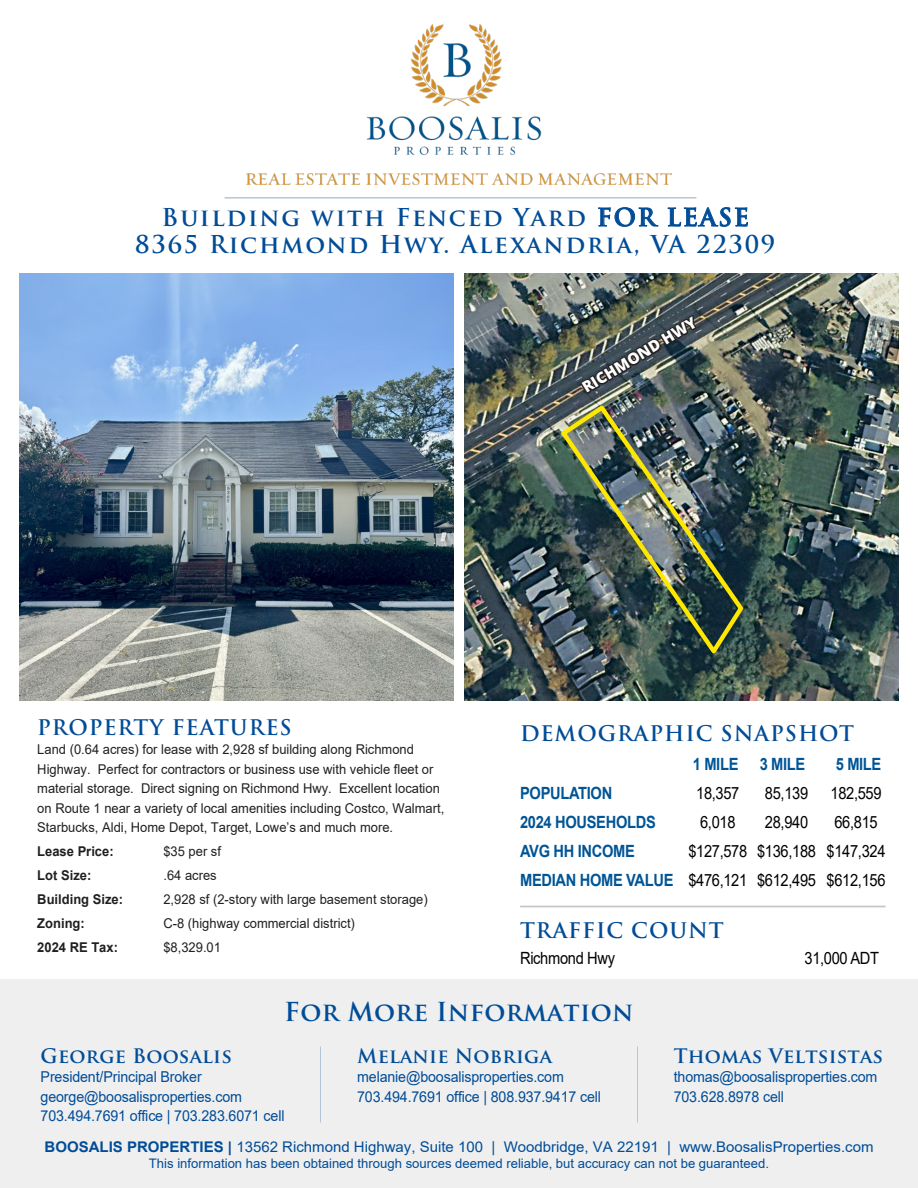
<style>
.page{position:relative;width:918px;height:1188px;background:#fff}
.page>*{position:absolute;margin:0;border:0;box-sizing:border-box;transform-origin:0 0}
.t1{font:700 25.5px "Trajan Pro";letter-spacing:.01em;color:#004c97}
.t2{font:700 24px/27px "Trajan Pro";letter-spacing:.075em;color:#004c97;text-align:center}
.t3{font:700 24px/28.5px "Trajan Pro";letter-spacing:.025em;color:#004c97;text-align:center}
.t4{font:700 21px "Trajan Pro";letter-spacing:.045em;color:#004c97}
.t5{font:700 19.5px "Trajan Pro";letter-spacing:.01em;color:#004c97}
.t6{font:16.8px/29.2px "Arial";letter-spacing:-.02em;color:#000;text-align:right;scale:.87 1}
.t7{font:700 16.8px "Arial";letter-spacing:-.02em;color:#005596;scale:.87 1}
.t8{font:800 15.3px "Open Sans";color:#fff}
.t9{font:15px/19.5px "Arial";letter-spacing:-.01em;color:#004c97;scale:.95 1}
.t10{font:14.7px "Arial";color:#004c97}
.t11{font:13.5px/19.5px "Arial";color:#231f20;scale:.96 1}
.t12{font:700 13.5px "Arial";color:#231f20;scale:.96 1}
.t13{font:13.2px "Arial";color:#004c97}
.s1{font-weight:700;color:#005596}
.s2{font-weight:700}
</style>
<div class="page">
<hr style="left:520px;top:906px;width:366px;height:1px;background:#c3c5c6">
<div style="left:0;top:980px;width:918px;height:208px;background:#efefef"></div>
<svg style="left:598px;top:207px;width:60px;height:20px"></svg>
<svg style="left:668px;top:207px;width:80px;height:20px"></svg>
<hr style="left:225px;top:197px;width:471px;height:2px;background:#163d60">
<img style="left:19px;top:273px;width:435px;height:427px">
<img style="left:464px;top:273px;width:435px;height:427px">
<img style="left:557px;top:402px;width:189px;height:257px">
<img style="left:578px;top:311px;width:121px;height:85px">
<h2 class="t3" style="left:113px;top:200px;width:693px">4911, 4921, 4931, 4935 Prince William County Pkwy<br>Woodbridge VA 22192</h2>
<h2 class="t2" style="left:135px;top:204px;width:642px">Building with Fenced Yard FOR LEASE<br>8365 Richmond Hwy. Alexandria, VA 22309</h2>
<p class="t8" style="left:577px;top:379px;width:132px;rotate:-31deg">RICHMOND HWY</p>
<h3 class="t4" style="left:37px;top:715px;width:256px">PROPERTY FEATURES</h3>
<p class="t11" style="left:37px;top:740px;width:425px">Land (0.64 acres) for lease with 2,928 sf building along Richmond Highway. Perfect for contractors or business use with vehicle fleet or material storage. Direct signing on Richmond Hwy. Excellent location on Route 1 near a variety of local amenities including Costco, Walmart, Starbucks, Aldi, Home Depot, Target, Lowe’s and much more.</p>
<p class="t12" style="left:37px;top:842px;width:81px">Lease Price:</p>
<p class="t11" style="left:163px;top:842px;width:62px">$35 per sf</p>
<p class="t12" style="left:37px;top:866px;width:58px">Lot Size:</p>
<p class="t11" style="left:163px;top:866px;width:57px">.64 acres</p>
<p class="t12" style="left:37px;top:890px;width:91px">Building Size:</p>
<p class="t11" style="left:163px;top:890px;width:277px">2,928 sf (2-story with large basement storage)</p>
<p class="t12" style="left:37px;top:914px;width:51px">Zoning:</p>
<p class="t11" style="left:163px;top:914px;width:201px">C-8 (highway commercial district)</p>
<p class="t12" style="left:37px;top:938px;width:86px">2024 RE Tax:</p>
<p class="t11" style="left:163px;top:938px;width:62px">$8,329.01</p>
<h3 class="t4" style="left:520px;top:720px;width:335px">DEMOGRAPHIC SNAPSHOT</h3>
<p class="t7" style="left:693px;top:752px;width:54px">1 MILE</p>
<p class="t7" style="left:760px;top:752px;width:54px">3 MILE</p>
<p class="t7" style="left:836px;top:752px;width:54px">5 MILE</p>
<p class="t7" style="left:520px;top:781px;width:107px">POPULATION</p>
<p class="t6" style="left:696px;top:778px;width:51px">18,357</p>
<p class="t6" style="left:765px;top:778px;width:51px">85,139</p>
<p class="t6" style="left:831px;top:778px;width:60px">182,559</p>
<p class="t7" style="left:520px;top:810px;width:157px">2024 HOUSEHOLDS</p>
<p class="t6" style="left:700px;top:807px;width:42px">6,018</p>
<p class="t6" style="left:765px;top:807px;width:51px">28,940</p>
<p class="t6" style="left:834px;top:807px;width:51px">66,815</p>
<p class="t7" style="left:520px;top:839px;width:134px">AVG HH INCOME</p>
<p class="t6" style="left:520px;top:837px;width:422px">$127,578 $136,188 $147,324<br><span class="s1">MEDIAN HOME VALUE</span> $476,121 $612,495 $612,156</p>
<h3 class="t4" style="left:520px;top:918px;width:205px">TRAFFIC COUNT</h3>
<p class="t6" style="left:520px;top:943px;width:111px">Richmond Hwy</p>
<p class="t6" style="left:805px;top:943px;width:87px">31,000 ADT</p>
<h1 class="t1" style="left:284px;top:996px;width:351px">For More Information</h1>
<h3 class="t5" style="left:41px;top:1044px;width:193px">George Boosalis</h3>
<p class="t9" style="left:41px;top:1067px;width:258px">President/Principal Broker george@boosalisproperties.com<br>703.494.7691 office | 703.283.6071 cell</p>
<h3 class="t5" style="left:357px;top:1044px;width:196px">Melanie Nobriga</h3>
<p class="t9" style="left:357px;top:1067px;width:258px">melanie@boosalisproperties.com<br>703.494.7691 office | 808.937.9417 cell</p>
<h3 class="t5" style="left:674px;top:1044px;width:211px">Thomas Veltsistas</h3>
<p class="t9" style="left:674px;top:1067px;width:216px">thomas@boosalisproperties.com<br>703.628.8978 cell</p>
<p class="t10" style="left:45px;top:1137px;width:830px"><span class="s2">BOOSALIS PROPERTIES |</span> 13562 Richmond Highway, Suite 100 | Woodbridge, VA 22191 | www.BoosalisProperties.com</p>
<p class="t13" style="left:149px;top:1154px;width:622px">This information has been obtained through sources deemed reliable, but accuracy can not be guaranteed.</p>
</div>
